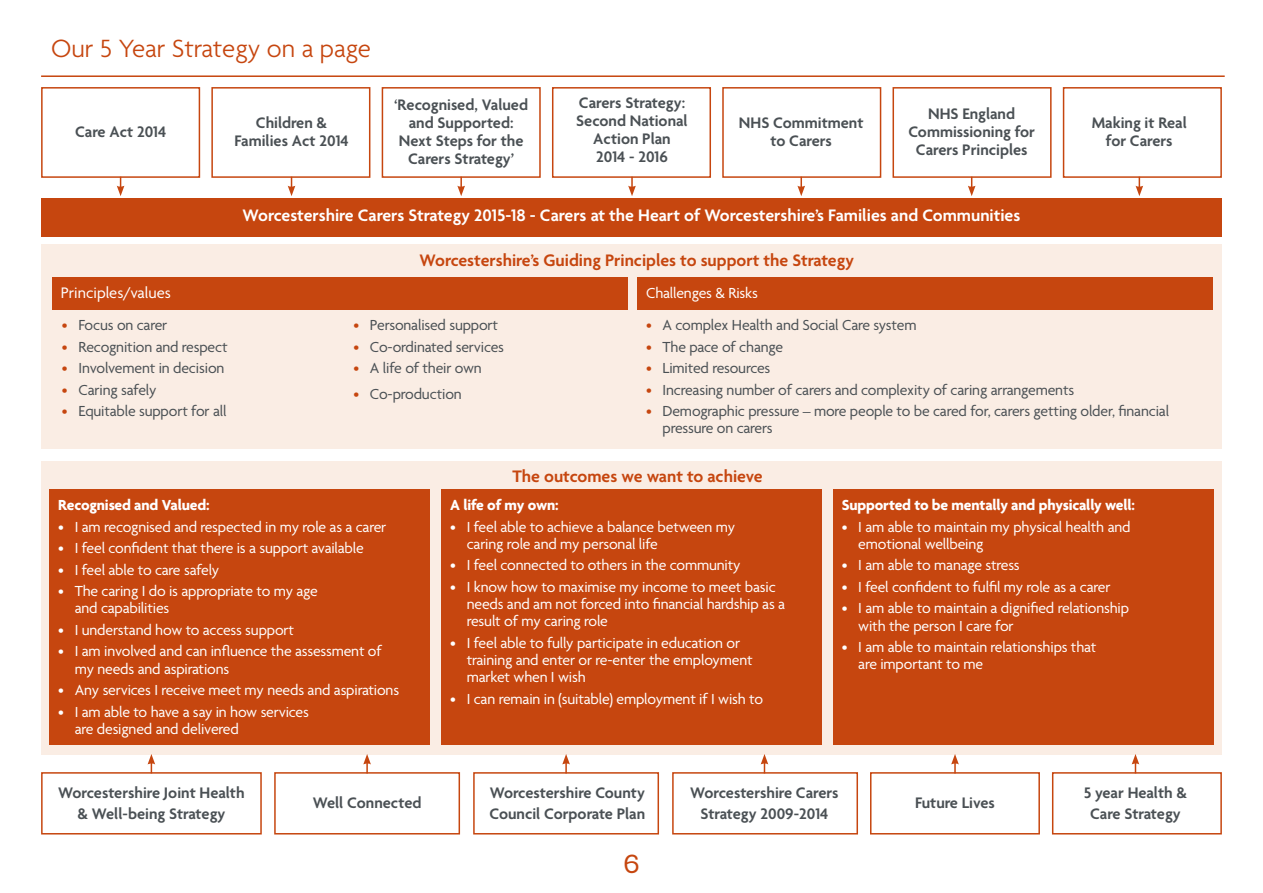
<style>
.page{position:relative;width:1263px;height:893px;background:#fff}
.page>*{position:absolute;margin:0;border:0;box-sizing:border-box;transform-origin:0 0}
.t1{font:300 27px "Agenda";color:#c6460f}
.t2{font:25.5px "Sanchez";color:#c6460f}
.t3{font:600 18px "Agenda";color:#fff}
.t4{font:600 18px "Agenda";color:#c6460f}
.t5{font:600 16.5px/18px "Agenda";color:#4a5054;text-align:center}
.t6{font:16.5px "Agenda";color:#fff}
.t7{font:15.75px/17.2px "Agenda";letter-spacing:-.01em;color:#fff}
.t8{font:15.75px/17.2px "Agenda";letter-spacing:-.01em;color:#4a5054}
.t9{font:700 15.75px "Agenda";letter-spacing:-.01em;color:#fff}
.s1{color:#c6460f}
</style>
<div class="page">
<div style="left:41px;top:87px;width:159px;height:91px;border:2px solid #c6460f"></div>
<div style="left:41px;top:772px;width:221px;height:62px;border:2px solid #c6460f"></div>
<div style="left:211px;top:87px;width:159px;height:91px;border:2px solid #c6460f"></div>
<div style="left:274px;top:772px;width:186px;height:62px;border:2px solid #c6460f"></div>
<div style="left:382px;top:87px;width:159px;height:91px;border:2px solid #c6460f"></div>
<div style="left:473px;top:772px;width:186px;height:62px;border:2px solid #c6460f"></div>
<div style="left:552px;top:87px;width:159px;height:91px;border:2px solid #c6460f"></div>
<div style="left:672px;top:772px;width:186px;height:62px;border:2px solid #c6460f"></div>
<div style="left:722px;top:87px;width:159px;height:91px;border:2px solid #c6460f"></div>
<div style="left:870px;top:772px;width:170px;height:62px;border:2px solid #c6460f"></div>
<div style="left:892px;top:87px;width:159px;height:91px;border:2px solid #c6460f"></div>
<div style="left:1052px;top:772px;width:170px;height:62px;border:2px solid #c6460f"></div>
<div style="left:1063px;top:87px;width:159px;height:91px;border:2px solid #c6460f"></div>
<hr style="left:41px;top:75px;width:1184px;height:2px;background:#c6460f">
<div style="left:41px;top:245px;width:1181px;height:204px;background:#faede4"></div>
<div style="left:41px;top:461px;width:1181px;height:293px;background:#faede4"></div>
<div style="left:41px;top:198px;width:1181px;height:38px;background:#c6460f"></div>
<svg style="left:1132px;top:754px;width:7px;height:19px"></svg>
<svg style="left:951px;top:754px;width:8px;height:19px"></svg>
<svg style="left:562px;top:754px;width:8px;height:19px"></svg>
<svg style="left:761px;top:754px;width:7px;height:19px"></svg>
<svg style="left:363px;top:754px;width:8px;height:19px"></svg>
<svg style="left:1135px;top:177px;width:8px;height:19px"></svg>
<svg style="left:968px;top:177px;width:7px;height:19px"></svg>
<svg style="left:797px;top:177px;width:8px;height:19px"></svg>
<svg style="left:457px;top:177px;width:8px;height:19px"></svg>
<svg style="left:628px;top:177px;width:8px;height:19px"></svg>
<svg style="left:288px;top:177px;width:7px;height:19px"></svg>
<svg style="left:117px;top:177px;width:7px;height:19px"></svg>
<svg style="left:148px;top:754px;width:7px;height:19px"></svg>
<div style="left:52px;top:277px;width:576px;height:32px;background:#c6460f"></div>
<div style="left:637px;top:277px;width:576px;height:32px;background:#c6460f"></div>
<div style="left:50px;top:489px;width:380px;height:256px;background:#c6460f"></div>
<div style="left:442px;top:489px;width:380px;height:256px;background:#c6460f"></div>
<div style="left:833px;top:489px;width:380px;height:256px;background:#c6460f"></div>
<h1 class="t1" style="left:51px;top:32px;width:321px">Our 5 Year Strategy on a page</h1>
<p class="t5" style="left:75px;top:122px;width:93px">Care Act 2014</p>
<p class="t5" style="left:234px;top:113px;width:116px">Children &amp;<br>Families Act 2014</p>
<p class="t5" style="left:394px;top:96px;width:135px">‘Recognised, Valued and Supported:<br>Next Steps for the<br>Carers Strategy’</p>
<p class="t5" style="left:576px;top:94px;width:113px">Carers Strategy:<br>Second National<br>Action Plan<br>2014 - 2016</p>
<p class="t5" style="left:739px;top:113px;width:126px">NHS Commitment to Carers</p>
<p class="t5" style="left:908px;top:104px;width:128px">NHS England<br>Commissioning for<br>Carers Principles</p>
<p class="t5" style="left:1092px;top:113px;width:97px">Making it Real for Carers</p>
<p class="t3" style="left:243px;top:204px;width:779px">Worcestershire Carers Strategy 2015-18 - Carers at the Heart of Worcestershire’s Families and Communities</p>
<p class="t6" style="left:61px;top:283px;width:111px">Principles/values</p>
<p class="t8" style="left:62px;top:316px;width:107px"><span class="s1">•</span> Focus on carer</p>
<p class="t8" style="left:62px;top:338px;width:167px"><span class="s1">•</span> Recognition and respect</p>
<p class="t8" style="left:62px;top:359px;width:164px"><span class="s1">•</span> Involvement in decision</p>
<p class="t8" style="left:62px;top:380px;width:96px"><span class="s1">•</span> Caring safely</p>
<p class="t8" style="left:62px;top:402px;width:166px"><span class="s1">•</span> Equitable support for all</p>
<p class="t4" style="left:420px;top:250px;width:436px">Worcestershire’s Guiding Principles to support the Strategy</p>
<p class="t8" style="left:353px;top:316px;width:146px"><span class="s1">•</span> Personalised support</p>
<p class="t8" style="left:353px;top:337px;width:152px"><span class="s1">•</span> Co-ordinated services</p>
<p class="t8" style="left:353px;top:359px;width:130px"><span class="s1">•</span> A life of their own</p>
<p class="t8" style="left:353px;top:385px;width:110px"><span class="s1">•</span> Co-production</p>
<p class="t7" style="left:646px;top:284px;width:113px">Challenges &amp; Risks</p>
<p class="t8" style="left:646px;top:316px;width:272px"><span class="s1">•</span> A complex Health and Social Care system</p>
<p class="t8" style="left:646px;top:338px;width:139px"><span class="s1">•</span> The pace of change</p>
<p class="t8" style="left:646px;top:359px;width:126px"><span class="s1">•</span> Limited resources</p>
<p class="t8" style="left:646px;top:381px;width:430px"><span class="s1">•</span> Increasing number of carers and complexity of caring arrangements</p>
<p class="t8" style="left:662px;top:402px;width:508px;text-indent:-17px"><span class="s1">•</span> Demographic pressure – more people to be cared for, carers getting older, financial pressure on carers</p>
<p class="t4" style="left:512px;top:465px;width:252px">The outcomes we want to achieve</p>
<p class="t9" style="left:58px;top:495px;width:153px">Recognised and Valued:</p>
<p class="t7" style="left:58px;top:517px;width:330px">• I am recognised and respected in my role as a carer</p>
<p class="t7" style="left:58px;top:539px;width:307px">• I feel confident that there is a support available</p>
<p class="t7" style="left:58px;top:560px;width:162px">• I feel able to care safely</p>
<p class="t7" style="left:75px;top:582px;width:245px;text-indent:-17px">• The caring I do is appropriate to my age and capabilities</p>
<p class="t7" style="left:58px;top:621px;width:237px">• I understand how to access support</p>
<p class="t7" style="left:75px;top:642px;width:308px;text-indent:-17px">• I am involved and can influence the assessment of my needs and aspirations</p>
<p class="t7" style="left:58px;top:681px;width:342px">• Any services I receive meet my needs and aspirations</p>
<p class="t7" style="left:75px;top:702px;width:236px;text-indent:-17px">• I am able to have a say in how services are designed and delivered</p>
<p class="t9" style="left:450px;top:495px;width:110px">A life of my own:</p>
<p class="t7" style="left:467px;top:517px;width:270px;text-indent:-17px">• I feel able to achieve a balance between my caring role and my personal life</p>
<p class="t7" style="left:450px;top:556px;width:292px">• I feel connected to others in the community</p>
<p class="t7" style="left:467px;top:578px;width:320px;text-indent:-17px">• I know how to maximise my income to meet basic needs and am not forced into financial hardship as a result of my caring role</p>
<p class="t7" style="left:467px;top:634px;width:287px;text-indent:-17px">• I feel able to fully participate in education or training and enter or re-enter the employment market when I wish</p>
<p class="t7" style="left:450px;top:690px;width:314px">• I can remain in (suitable) employment if I wish to</p>
<p class="t9" style="left:842px;top:495px;width:295px">Supported to be mentally and physically well:</p>
<p class="t7" style="left:858px;top:517px;width:274px;text-indent:-17px">• I am able to maintain my physical health and emotional wellbeing</p>
<p class="t7" style="left:842px;top:556px;width:179px">• I am able to manage stress</p>
<p class="t7" style="left:842px;top:578px;width:270px">• I feel confident to fulfil my role as a carer</p>
<p class="t7" style="left:858px;top:599px;width:272px;text-indent:-17px">• I am able to maintain a dignified relationship with the person I care for</p>
<p class="t7" style="left:858px;top:638px;width:239px;text-indent:-17px">• I am able to maintain relationships that are important to me</p>
<p class="t5" style="left:58px;top:781px;width:188px;line-height:21px">Worcestershire Joint Health &amp; Well-being Strategy</p>
<p class="t5" style="left:313px;top:793px;width:110px">Well Connected</p>
<p class="t5" style="left:489px;top:781px;width:157px;line-height:21px;text-align:left">Worcestershire County<br>Council Corporate Plan</p>
<p class="t5" style="left:690px;top:781px;width:150px;line-height:21px">Worcestershire Carers<br>Strategy 2009-2014</p>
<p class="t5" style="left:915px;top:793px;width:81px">Future Lives</p>
<p class="t5" style="left:1084px;top:781px;width:105px;line-height:21px">5 year Health &amp;<br>Care Strategy</p>
<h2 class="t2" style="left:624px;top:848px;width:17px">6</h2>
</div>
